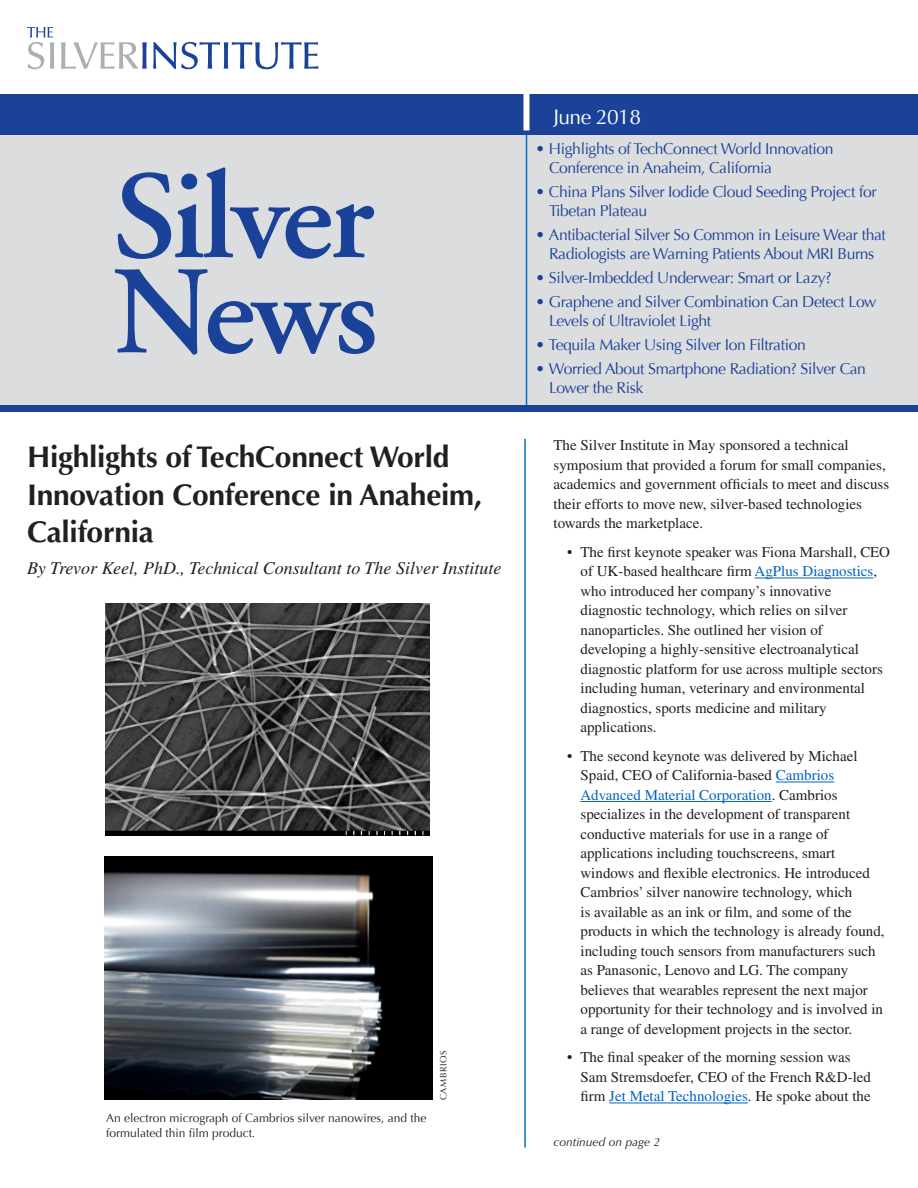
<style>
.page{position:relative;width:918px;height:1188px;background:#fff}
.page>*{position:absolute;margin:0;border:0;box-sizing:border-box;transform-origin:0 0}
.Heads{font:700 30px/37.5px "Optima";letter-spacing:-.01em;color:#231f20}
.t1{font:21px "Optima";letter-spacing:-.025em;color:#fff}
.Byline_Italic{font:italic 18px "Times";color:#231f20}
.Table_of_Contents{font:15.75px/18.8px "Optima";letter-spacing:-.025em;color:#1b4299}
.Body_Copy{font:15px/19.5px "Times";color:#231f20}
.Captions{font:12px/15px "Optima";color:#231f20}
.Captions-2{font:italic 12px "Optima";color:#231f20}
.Courtesy{font:9px "Optima";letter-spacing:.075em;color:#231f20}
.s1{color:#0563c1}
</style>
<div class="page">
<div style="left:0;top:94px;width:918px;height:318px;background:#dcdddf"></div>
<svg style="left:61px;top:42px;width:86px;height:27px"></svg>
<svg style="left:153px;top:42px;width:165px;height:27px"></svg>
<svg style="left:27px;top:27px;width:27px;height:42px"></svg>
<hr style="left:526px;top:134px;width:1px;height:273px;background:#0072bc">
<div style="left:0;top:405px;width:918px;height:7px;background:#1b4299"></div>
<div style="left:0;top:94px;width:918px;height:41px;background:#1b4299"></div>
<div style="left:524px;top:94px;width:6px;height:36px;background:#fff"></div>
<hr style="left:755px;top:578px;width:118px;height:1px;background:#0563c1">
<hr style="left:776px;top:782px;width:58px;height:1px;background:#0563c1">
<hr style="left:580px;top:801px;width:192px;height:1px;background:#0563c1">
<hr style="left:609px;top:1103px;width:139px;height:1px;background:#0563c1">
<svg style="left:118px;top:167px;width:256px;height:92px"></svg>
<svg style="left:114px;top:269px;width:261px;height:86px"></svg>
<hr style="left:524px;top:439px;width:2px;height:709px;background:#0072bc">
<img style="left:106px;top:604px;width:323px;height:231px">
<img style="left:104px;top:856px;width:329px;height:243px">
<p class="Heads" style="left:27px;top:439px;width:457px">Highlights of TechConnect World<br>Innovation Conference in Anaheim,<br>California</p>
<p class="Byline_Italic" style="left:27px;top:558px;width:476px">By Trevor Keel, PhD., Technical Consultant to The Silver Institute</p>
<p class="Captions" style="left:106px;top:1110px;width:322px">An electron micrograph of Cambrios silver nanowires, and the formulated thin film product.</p>
<p class="Courtesy" style="left:438px;top:1100px;width:51px;rotate:-90deg">CAMBRIOS</p>
<p class="t1" style="left:554px;top:105px;width:89px">June 2018</p>
<p class="Table_of_Contents" style="left:549px;top:140px;width:286px;text-indent:-14px">• Highlights of TechConnect World Innovation<br>Conference in Anaheim, California</p>
<p class="Table_of_Contents" style="left:549px;top:183px;width:329px;text-indent:-14px">• China Plans Silver Iodide Cloud Seeding Project for<br>Tibetan Plateau</p>
<p class="Table_of_Contents" style="left:536px;top:226px;width:352px;text-align:center">• Antibacterial Silver So Common in Leisure Wear that<br>Radiologists are Warning Patients About MRI Burns</p>
<p class="Table_of_Contents" style="left:536px;top:269px;width:297px">• Silver-Imbedded Underwear: Smart or Lazy?</p>
<p class="Table_of_Contents" style="left:549px;top:293px;width:329px;text-indent:-14px">• Graphene and Silver Combination Can Detect Low<br>Levels of Ultraviolet Light</p>
<p class="Table_of_Contents" style="left:536px;top:336px;width:272px">• Tequila Maker Using Silver Ion Filtration</p>
<p class="Table_of_Contents" style="left:549px;top:360px;width:319px;text-indent:-14px">• Worried About Smartphone Radiation? Silver Can<br>Lower the Risk</p>
<p class="Body_Copy" style="left:554px;top:436px;width:337px">The Silver Institute in May sponsored a technical symposium that provided a forum for small companies, academics and government officials to meet and discuss their efforts to move new, silver-based technologies towards the marketplace.</p>
<p class="Body_Copy" style="left:580px;top:542px;width:311px;text-indent:-14px">• The first keynote speaker was Fiona Marshall, CEO of UK-based healthcare firm <span class="s1">AgPlus Diagnostics</span>, who introduced her company’s innovative diagnostic technology, which relies on silver nanoparticles. She outlined her vision of developing a highly-sensitive electroanalytical diagnostic platform for use across multiple sectors including human, veterinary and environmental diagnostics, sports medicine and military applications.</p>
<p class="Body_Copy" style="left:580px;top:746px;width:306px;text-indent:-14px">• The second keynote was delivered by Michael Spaid, CEO of California-based <span class="s1">Cambrios Advanced Material Corporation</span>. Cambrios specializes in the development of transparent conductive materials for use in a range of applications including touchscreens, smart windows and flexible electronics. He introduced Cambrios’ silver nanowire technology, which<br>is available as an ink or film, and some of the products in which the technology is already found, including touch sensors from manufacturers such as Panasonic, Lenovo and LG. The company believes that wearables represent the next major opportunity for their technology and is involved in a range of development projects in the sector.</p>
<p class="Body_Copy" style="left:580px;top:1048px;width:292px;text-indent:-14px">• The final speaker of the morning session was<br>Sam Stremsdoefer, CEO of the French R&amp;D-led firm <span class="s1">Jet Metal Technologies</span>. He spoke about the</p>
<p class="Captions-2" style="left:554px;top:1135px;width:108px">continued on page 2</p>
</div>
